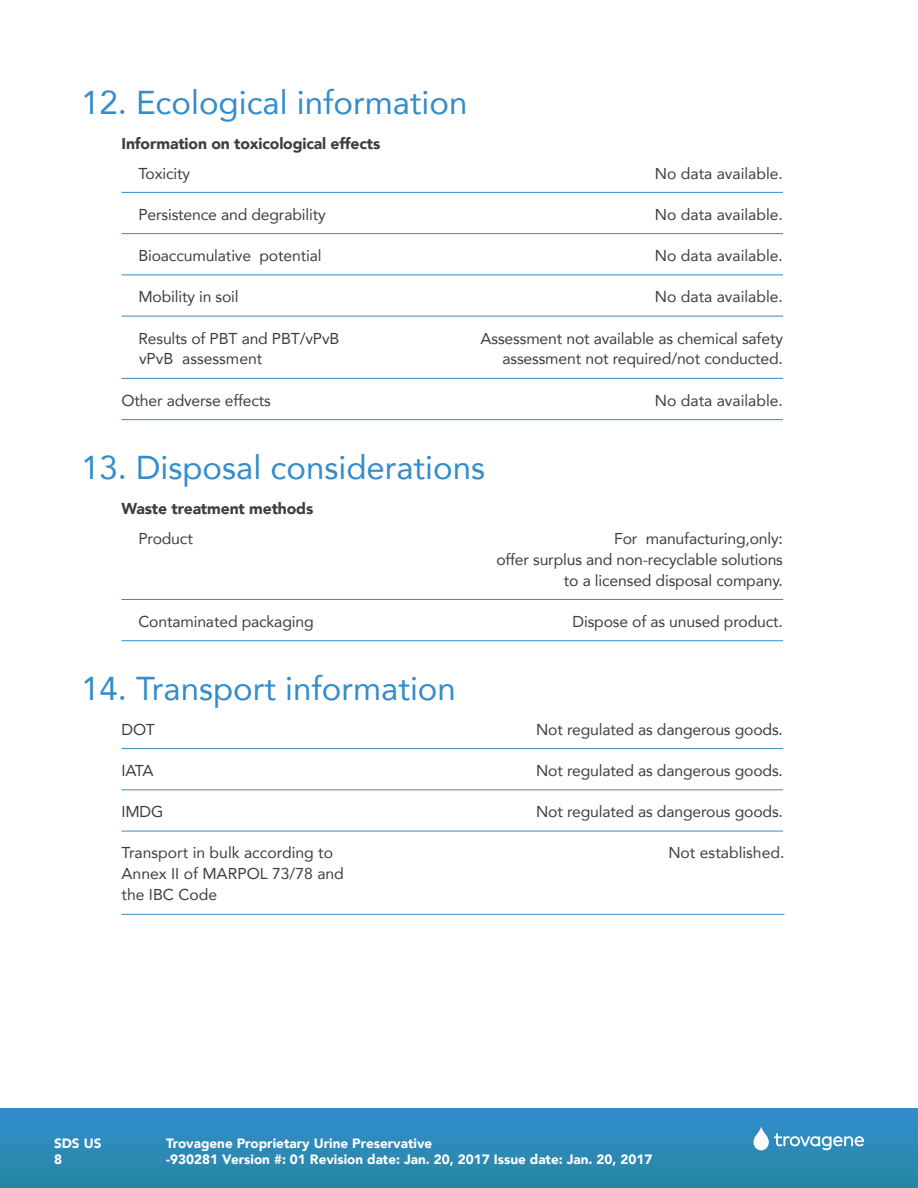
<style>
.page{position:relative;width:918px;height:1188px;background:#fff}
.page>*{position:absolute;margin:0;border:0;box-sizing:border-box;transform-origin:0 0}
.t1{font:33px "Avenir";color:#338ccb}
.t2{font:15.75px/21px "Avenir";letter-spacing:-.01em;color:#3e3e3f;text-align:right}
.t3{font:900 15.75px "Avenir";letter-spacing:-.01em;color:#3e3e3f}
.t4{font:900 13.5px/16.2px "Avenir";color:#fff}
</style>
<div class="page">
<div style="left:0;top:1108px;width:918px;height:80px;background:linear-gradient(to bottom,#338cce,#2587a2)"></div>
<svg style="left:753px;top:1126px;width:111px;height:24px"></svg>
<hr style="left:122px;top:192px;width:661px;height:1px;background:#338ccb">
<hr style="left:122px;top:233px;width:661px;height:1px;background:#338ccb">
<hr style="left:122px;top:274px;width:661px;height:1px;background:#338ccb">
<hr style="left:122px;top:316px;width:661px;height:1px;background:#338ccb">
<hr style="left:122px;top:378px;width:661px;height:1px;background:#338ccb">
<hr style="left:122px;top:419px;width:661px;height:1px;background:#338ccb">
<hr style="left:122px;top:599px;width:661px;height:1px;background:#338ccb">
<hr style="left:122px;top:640px;width:661px;height:1px;background:#338ccb">
<hr style="left:122px;top:748px;width:661px;height:1px;background:#338ccb">
<hr style="left:122px;top:789px;width:661px;height:1px;background:#338ccb">
<hr style="left:122px;top:831px;width:661px;height:1px;background:#338ccb">
<hr style="left:122px;top:914px;width:662px;height:1px;background:#338ccb">
<h1 class="t1" style="left:81px;top:76px;width:388px">12. Ecological information</h1>
<p class="t3" style="left:122px;top:130px;width:260px">Information on toxicological effects</p>
<p class="t2" style="left:138px;top:162px;width:53px">Toxicity</p>
<p class="t2" style="left:655px;top:162px;width:130px">No data available.</p>
<p class="t2" style="left:138px;top:203px;width:189px">Persistence and degrability</p>
<p class="t2" style="left:655px;top:203px;width:130px">No data available.</p>
<p class="t2" style="left:138px;top:245px;width:185px">Bioaccumulative potential</p>
<p class="t2" style="left:655px;top:245px;width:130px">No data available.</p>
<p class="t2" style="left:138px;top:286px;width:102px">Mobility in soil</p>
<p class="t2" style="left:655px;top:286px;width:130px">No data available.</p>
<p class="t2" style="left:138px;top:327px;width:203px">Results of PBT and PBT/vPvB</p>
<p class="t2" style="left:481px;top:327px;width:304px">Assessment not available as chemical safety</p>
<p class="t2" style="left:139px;top:348px;width:125px">vPvB assessment</p>
<p class="t2" style="left:503px;top:348px;width:282px">assessment not required/not conducted.</p>
<p class="t2" style="left:122px;top:389px;width:151px">Other adverse effects</p>
<p class="t2" style="left:655px;top:389px;width:130px">No data available.</p>
<h1 class="t1" style="left:81px;top:441px;width:406px">13. Disposal considerations</h1>
<p class="t3" style="left:122px;top:495px;width:193px">Waste treatment methods</p>
<p class="t2" style="left:138px;top:527px;width:56px">Product</p>
<p class="t2" style="left:496px;top:527px;width:288px">For manufacturing,only:<br>offer surplus and non-recyclable solutions to a licensed disposal company.</p>
<p class="t2" style="left:138px;top:610px;width:177px">Contaminated packaging</p>
<p class="t2" style="left:573px;top:610px;width:212px">Dispose of as unused product.</p>
<h1 class="t1" style="left:81px;top:662px;width:376px">14. Transport information</h1>
<p class="t2" style="left:122px;top:718px;width:35px">DOT</p>
<p class="t2" style="left:536px;top:718px;width:248px">Not regulated as dangerous goods.</p>
<p class="t2" style="left:122px;top:760px;width:33px">IATA</p>
<p class="t2" style="left:536px;top:760px;width:248px">Not regulated as dangerous goods.</p>
<p class="t2" style="left:122px;top:801px;width:43px">IMDG</p>
<p class="t2" style="left:536px;top:801px;width:248px">Not regulated as dangerous goods.</p>
<p class="t2" style="left:122px;top:842px;width:213px">Transport in bulk according to</p>
<p class="t2" style="left:668px;top:842px;width:118px">Not established.</p>
<p class="t2" style="left:122px;top:863px;width:224px;text-align:left">Annex II of MARPOL 73/78 and the IBC Code</p>
<p class="t4" style="left:54px;top:1134px;width:49px">SDS US<br>8</p>
<p class="t4" style="left:166px;top:1134px;width:488px">Trovagene Proprietary Urine Preservative<br>-930281 Version #: 01 Revision date: Jan. 20, 2017 Issue date: Jan. 20, 2017</p>
</div>
